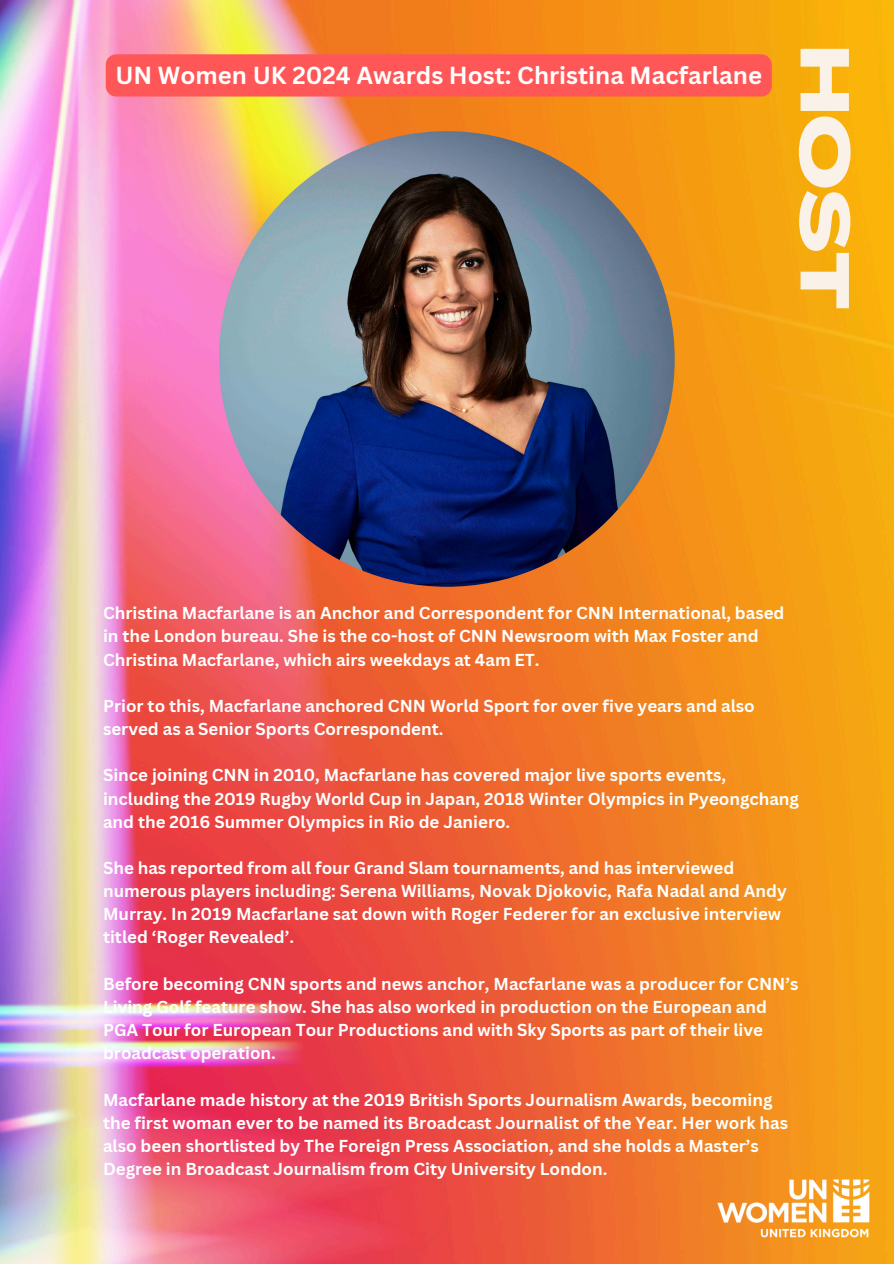
<style>
.page{position:relative;width:894px;height:1264px;background:#fff}
.page>*{position:absolute;margin:0;border:0;box-sizing:border-box;transform-origin:0 0}
.t1{font:800 67.5px "Agrandir Grand";color:#faf2e9}
.t2{font:700 24px "Canva Sans";color:#fff}
.t3{font:700 16.8px/23.1px "Canva Sans";color:#fff}
</style>
<div class="page">
<img style="left:0;top:0;width:893px;height:1263px">
<img style="left:715px;top:1178px;width:156px;height:60px">
<img style="left:219px;top:131px;width:455px;height:455px;border-radius:50%">
<div style="left:106px;top:54px;width:665px;height:42px;background:#ff5757;border-radius:11px"></div>
<p class="t2" style="left:115px;top:58px;width:648px">UN Women UK 2024 Awards Host: Christina Macfarlane</p>
<p class="t1" style="left:851px;top:45px;width:265px;rotate:90deg">HOST</p>
<p class="t3" style="left:103px;top:601px;width:682px">Christina Macfarlane is an Anchor and Correspondent for CNN International, based in the London bureau. She is the co-host of CNN Newsroom with Max Foster and<br>Christina Macfarlane, which airs weekdays at 4am ET.</p>
<p class="t3" style="left:103px;top:694px;width:653px">Prior to this, Macfarlane anchored CNN World Sport for over five years and also served as a Senior Sports Correspondent.</p>
<p class="t3" style="left:103px;top:763px;width:697px">Since joining CNN in 2010, Macfarlane has covered major live sports events, including the 2019 Rugby World Cup in Japan, 2018 Winter Olympics in Pyeongchang and the 2016 Summer Olympics in Rio de Janiero.</p>
<p class="t3" style="left:103px;top:856px;width:685px">She has reported from all four Grand Slam tournaments, and has interviewed numerous players including: Serena Williams, Novak Djokovic, Rafa Nadal and Andy Murray. In 2019 Macfarlane sat down with Roger Federer for an exclusive interview titled ‘Roger Revealed’.</p>
<p class="t3" style="left:103px;top:971px;width:696px">Before becoming CNN sports and news anchor, Macfarlane was a producer for CNN’s Living Golf feature show. She has also worked in production on the European and PGA Tour for European Tour Productions and with Sky Sports as part of their live broadcast operation.</p>
<p class="t3" style="left:103px;top:1087px;width:686px">Macfarlane made history at the 2019 British Sports Journalism Awards, becoming the first woman ever to be named its Broadcast Journalist of the Year. Her work has also been shortlisted by The Foreign Press Association, and she holds a Master’s Degree in Broadcast Journalism from City University London.</p>
</div>
